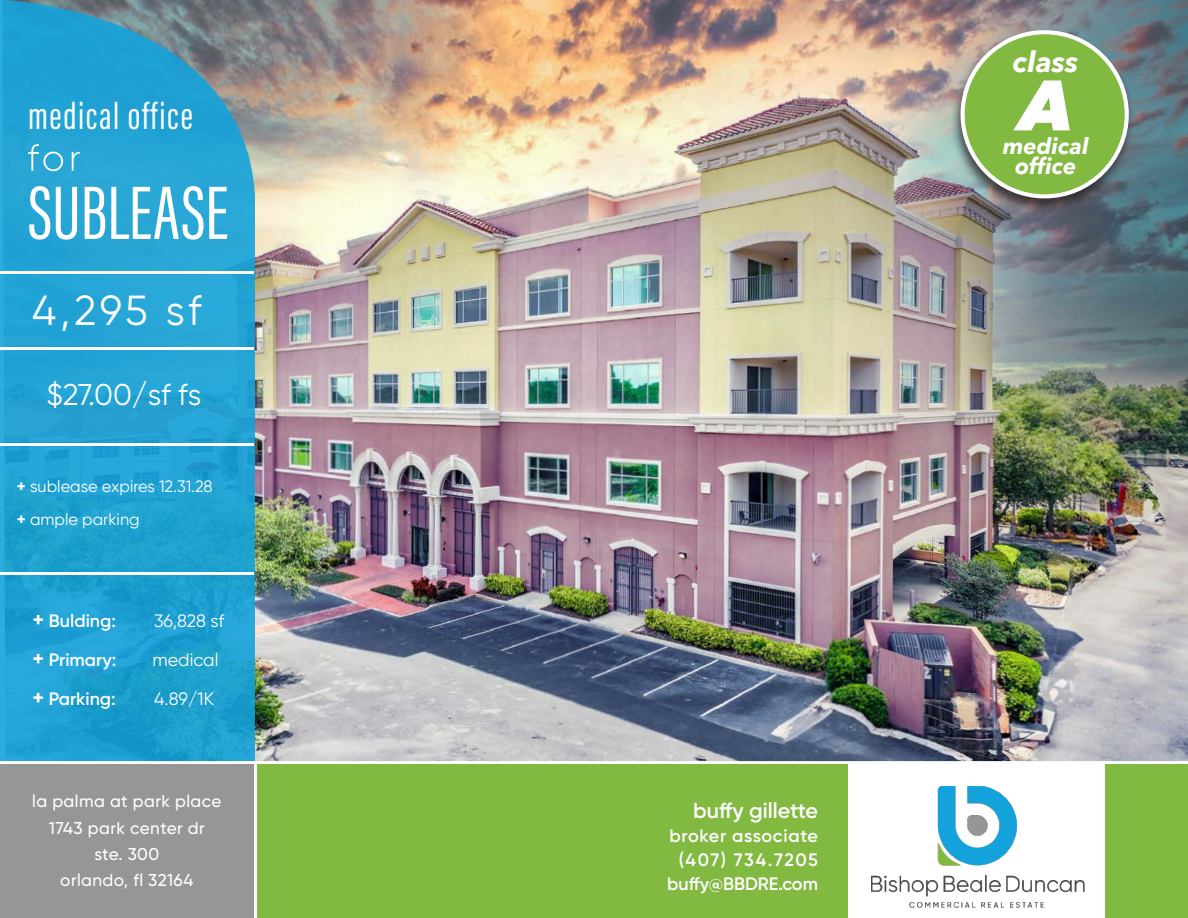
<style>
.page{position:relative;width:1188px;height:918px;background:#fff}
.page>*{position:absolute;margin:0;border:0;box-sizing:border-box;transform-origin:0 0}
.t1{font:78px "Acumin Pro Extra Cond";color:#fff}
.t2{font:italic 800 70.5px "Avenir Next";color:#fff}
.t3{font:42px "Gilroy";color:#fff}
.t4{font:39px "Acumin Pro Extra Cond";letter-spacing:.04em;color:#fff}
.t5{font:30px "Gilroy";letter-spacing:-.005em;color:#fff}
.t6{font:italic 700 28.8px "Avenir Next";color:#fff}
.t7{font:italic 700 22.5px "Avenir Next";color:#fff}
.t8{font:600 21.6px "Gilroy";color:#fff}
.t9{font:600 18px "Gilroy";color:#fff}
.t10{font:18px "Gilroy";color:#fff}
.t11{font:600 18px "Gilroy";letter-spacing:.035em;color:#fff}
.t12{font:600 18px "Gilroy";letter-spacing:.085em;color:#fff}
.t13{font:500 17.1px/26.2px "Gilroy";letter-spacing:.025em;color:#fff;text-align:center}
.t14{font:16.5px "Gilroy";color:#fff}
.s1{font-weight:700}
.s2{font-weight:700;font-size:21px}
</style>
<div class="page">
<img style="left:255px;top:0;width:933px;height:761px">
<svg style="left:0;top:0;width:255px;height:761px;background:#28a0ce"></svg>
<div style="left:0;top:765px;width:254px;height:153px;background:#949698"></div>
<img style="left:871px;top:786px;width:214px;height:122px">
<div style="left:257px;top:765px;width:591px;height:153px;background:#81b941"></div>
<div style="left:1106px;top:765px;width:82px;height:153px;background:#81b941"></div>
<hr style="left:0;top:348px;width:254px;height:2px;background:#fff">
<hr style="left:0;top:444px;width:254px;height:2px;background:#fff">
<hr style="left:0;top:572px;width:254px;height:2px;background:#fff">
<hr style="left:0;top:272px;width:254px;height:2px;background:#fff">
<div style="left:950px;top:29px;width:186px;height:186px;background:#231f20;opacity:.75"></div>
<div style="left:963px;top:32px;width:164px;height:164px;background:#81b941;border-radius:50%"></div>
<div style="left:961px;top:30px;width:168px;height:168px;border:4px solid #fff;border-radius:50%"></div>
<svg style="left:28px;top:144px;width:52px;height:27px"></svg>
<p class="t4" style="left:28px;top:92px;width:166px">medical office</p>
<p class="t1" style="left:28px;top:166px;width:202px">SUBLEASE</p>
<p class="t3" style="left:32px;top:285px;width:171px">4,295 sf</p>
<p class="t5" style="left:46px;top:376px;width:157px">$27.00/sf fs</p>
<p class="t14" style="left:17px;top:477px;width:197px"><span class="s1">+</span> sublease expires 12.31.28</p>
<p class="t14" style="left:17px;top:510px;width:124px"><span class="s1">+</span> ample parking</p>
<p class="t9" style="left:33px;top:610px;width:85px"><span class="s2">+</span> Bulding:</p>
<p class="t10" style="left:154px;top:610px;width:72px">36,828 sf</p>
<p class="t9" style="left:33px;top:649px;width:85px"><span class="s2">+</span> Primary:</p>
<p class="t10" style="left:152px;top:649px;width:67px">medical</p>
<p class="t9" style="left:33px;top:688px;width:85px"><span class="s2">+</span> Parking:</p>
<p class="t10" style="left:154px;top:688px;width:62px">4.89/1K</p>
<p class="t13" style="left:32px;top:788px;width:191px">la palma at park place</p>
<p class="t13" style="left:49px;top:814px;width:157px">1743 park center dr</p>
<p class="t13" style="left:60px;top:841px;width:135px">ste. 300 orlando, fl 32164</p>
<p class="t6" style="left:1013px;top:37px;width:67px">class</p>
<p class="t2" style="left:1019px;top:62px;width:56px">A</p>
<p class="t7" style="left:1003px;top:127px;width:87px">medical</p>
<p class="t7" style="left:1015px;top:147px;width:63px">office</p>
<p class="t8" style="left:693px;top:797px;width:126px">buffy gillette</p>
<p class="t11" style="left:670px;top:825px;width:150px">broker associate</p>
<p class="t12" style="left:679px;top:849px;width:141px">(407) 734.7205</p>
<p class="t9" style="left:667px;top:873px;width:152px">buffy@BBDRE.com</p>
</div>
